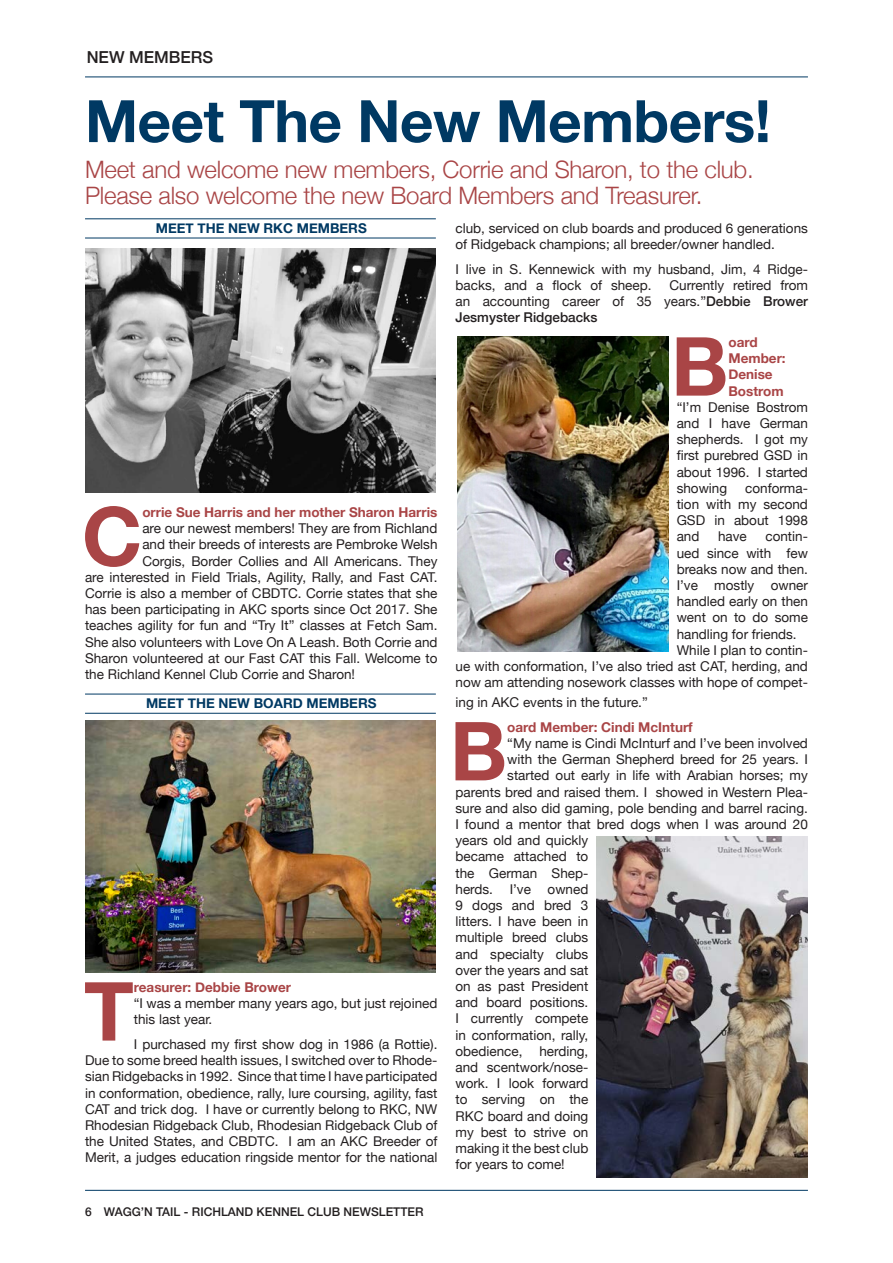
<style>
.page{position:relative;width:893px;height:1263px;background:#fff}
.page>*{position:absolute;margin:0;border:0;box-sizing:border-box;transform-origin:0 0}
.Drop_Cap{font:700 81.6px "Helvetica Neue";color:#a94546}
.Headline{font:700 58.5px "Helvetica Neue";letter-spacing:-.01em;color:#003963}
.Intro{font:300 24px/25.8px "Helvetica Neue";letter-spacing:-.01em;color:#a94546}
.Folio_-_Section_Title{font:500 16.5px "Helvetica Neue";color:#231f20}
.Folio_-_Section_Title-2{font:13.5px/16.2px "Helvetica Neue";color:#231f20;text-align:justify}
.Copy{font:13.5px "Helvetica Neue";color:#231f20}
.Drop_Cap-2{font:13.5px "Helvetica Neue";color:#231f20}
.Drop_Cap-3{font:700 13.5px/16.2px "Helvetica Neue";color:#a94546}
.Copy-2{font:700 13.5px "Helvetica Neue";color:#003963}
.Folio_-_Page_Number{font:500 12px "Helvetica Neue";color:#231f20}
.s1{font-weight:500}
</style>
<div class="page">
<hr style="left:85px;top:1190px;width:723px;height:1px;background:#003963">
<hr style="left:85px;top:77px;width:723px;height:1px;background:#003963">
<img style="left:85px;top:721px;width:351px;height:252px">
<hr style="left:85px;top:238px;width:351px;height:1px;background:#003963">
<hr style="left:85px;top:713px;width:351px;height:1px;background:#003963">
<hr style="left:85px;top:218px;width:351px;height:1px;background:#003963">
<hr style="left:85px;top:694px;width:351px;height:1px;background:#003963">
<img style="left:457px;top:336px;width:211px;height:315px">
<img style="left:85px;top:248px;width:351px;height:244px">
<img style="left:597px;top:837px;width:211px;height:341px">
<p class="Folio_-_Section_Title" style="left:87px;top:44px;width:128px">NEW MEMBERS</p>
<p class="Headline" style="left:85px;top:75px;width:687px">Meet The New Members!</p>
<p class="Intro" style="left:85px;top:155px;width:670px">Meet and welcome new members, Corrie and Sharon, to the club.<br>Please also welcome the new Board Members and Treasurer.</p>
<p class="Copy-2" style="left:156px;top:218px;width:212px">MEET THE NEW RKC MEMBERS</p>
<p class="Drop_Cap" style="left:82px;top:472px;width:62px">C</p>
<p class="Drop_Cap-3" style="left:142px;top:504px;width:297px">orrie Sue Harris and her mother Sharon Harris</p>
<p class="Drop_Cap-2" style="left:142px;top:519px;width:297px">are our newest members! They are from Richland</p>
<p class="Drop_Cap-2" style="left:142px;top:535px;width:297px">and their breeds of interests are Pembroke Welsh</p>
<p class="Drop_Cap-2" style="left:142px;top:551px;width:297px">Corgis, Border Collies and All Americans. They</p>
<p class="Drop_Cap-2" style="left:85px;top:567px;width:354px">are interested in Field Trials, Agility, Rally, and Fast CAT.</p>
<p class="Drop_Cap-2" style="left:85px;top:583px;width:354px">Corrie is also a member of CBDTC. Corrie states that she</p>
<p class="Drop_Cap-2" style="left:85px;top:600px;width:354px">has been participating in AKC sports since Oct 2017. She</p>
<p class="Drop_Cap-2" style="left:85px;top:616px;width:354px">teaches agility for fun and “Try It” classes at Fetch Sam.</p>
<p class="Drop_Cap-2" style="left:85px;top:632px;width:354px">She also volunteers with Love On A Leash. Both Corrie and</p>
<p class="Drop_Cap-2" style="left:85px;top:648px;width:354px">Sharon volunteered at our Fast CAT this Fall. Welcome to</p>
<p class="Drop_Cap-2" style="left:85px;top:664px;width:272px">the Richland Kennel Club Corrie and Sharon!</p>
<p class="Copy-2" style="left:146px;top:693px;width:232px">MEET THE NEW BOARD MEMBERS</p>
<p class="Drop_Cap" style="left:84px;top:947px;width:51px">T</p>
<p class="Drop_Cap-3" style="left:134px;top:979px;width:159px">reasurer: Debbie Brower</p>
<p class="Folio_-_Section_Title-2" style="left:134px;top:996px;width:305px">“I was a member many years ago, but just rejoined this last year.</p>
<p class="Folio_-_Section_Title-2" style="left:85px;top:1037px;width:354px;text-indent:49px">I purchased my first show dog in 1986 (a Rottie).<br>Due to some breed health issues, I switched over to Rhode&shy;sian Ridgebacks in 1992. Since that time I have participated in conformation, obedience, rally, lure coursing, agility, fast CAT and trick dog. I have or currently belong to RKC, NW Rhodesian Ridgeback Club, Rhodesian Ridgeback Club of the United States, and CBDTC. I am an AKC Breeder of Merit, a judges education ringside mentor for the national</p>
<p class="Folio_-_Page_Number" style="left:85px;top:1201px;width:340px">6 WAGG’N TAIL - RICHLAND KENNEL CLUB NEWSLETTER</p>
<p class="Folio_-_Section_Title-2" style="left:455px;top:221px;width:354px">club, serviced on club boards and produced 6 generations of Ridgeback champions; all breeder/owner handled.</p>
<p class="Folio_-_Section_Title-2" style="left:455px;top:262px;width:354px">I live in S. Kennewick with my husband, Jim, 4 Ridge&shy;backs, and a flock of sheep.</p>
<p class="Folio_-_Section_Title-2" style="left:455px;top:278px;width:354px;text-indent:214px">Currently retired from an accounting career of 35 years.”<span class="s1">Debbie Brower Jesmyster Ridgebacks</span></p>
<p class="Drop_Cap" style="left:671px;top:302px;width:59px">B</p>
<p class="Drop_Cap-3" style="left:728px;top:334px;width:59px">oard<br>Member:<br>Denise<br>Bostrom</p>
<p class="Folio_-_Section_Title-2" style="left:677px;top:400px;width:133px">“I’m Denise Bostrom and I have German shepherds. I got my first purebred GSD in about 1996. I started showing</p>
<p class="Folio_-_Section_Title-2" style="left:677px;top:481px;width:133px;text-indent:68px">conforma&shy;tion with my second GSD in about 1998 and</p>
<p class="Folio_-_Section_Title-2" style="left:677px;top:529px;width:133px;text-indent:89px">contin&shy;ued since with few breaks now and then.<br>I’ve mostly owner handled early on then went on to do some handling for friends.</p>
<p class="Folio_-_Section_Title-2" style="left:455px;top:643px;width:354px;text-indent:221px">While I plan to contin&shy;ue with conformation, I’ve also tried ast CAT, herding, and now am attending nosework classes with hope of compet-</p>
<p class="Folio_-_Section_Title-2" style="left:455px;top:695px;width:194px">ing in AKC events in the future.”</p>
<p class="Drop_Cap" style="left:450px;top:687px;width:59px">B</p>
<p class="Drop_Cap-3" style="left:507px;top:719px;width:187px">oard Member: Cindi McInturf</p>
<p class="Folio_-_Section_Title-2" style="left:718px;top:529px;width:30px">have</p>
<p class="Copy" style="left:507px;top:733px;width:302px">“My name is Cindi McInturf and I’ve been involved</p>
<p class="Copy" style="left:507px;top:750px;width:302px">with the German Shepherd breed for 25 years. I</p>
<p class="Copy" style="left:507px;top:766px;width:302px">started out early in life with Arabian horses; my</p>
<p class="Copy" style="left:455px;top:782px;width:354px">parents bred and raised them. I showed in Western Plea-</p>
<p class="Copy" style="left:455px;top:798px;width:354px">sure and also did gaming, pole bending and barrel racing.</p>
<p class="Copy" style="left:455px;top:814px;width:354px">I found a mentor that bred dogs when I was around 20</p>
<p class="Copy" style="left:455px;top:831px;width:134px">years old and quickly</p>
<p class="Copy" style="left:455px;top:847px;width:134px">became attached to</p>
<p class="Copy" style="left:455px;top:863px;width:134px">the German Shep-</p>
<p class="Copy" style="left:455px;top:879px;width:134px">herds. I’ve owned</p>
<p class="Copy" style="left:455px;top:895px;width:134px">9 dogs and bred 3</p>
<p class="Copy" style="left:455px;top:912px;width:134px">litters. I have been in</p>
<p class="Copy" style="left:455px;top:928px;width:134px">multiple breed clubs</p>
<p class="Copy" style="left:455px;top:944px;width:134px">and specialty clubs</p>
<p class="Copy" style="left:455px;top:960px;width:134px">over the years and sat</p>
<p class="Copy" style="left:455px;top:976px;width:134px">on as past President</p>
<p class="Copy" style="left:455px;top:993px;width:134px">and board positions.</p>
<p class="Copy" style="left:455px;top:1009px;width:134px">I currently compete</p>
<p class="Copy" style="left:455px;top:1025px;width:134px">in conformation, rally,</p>
<p class="Copy" style="left:455px;top:1041px;width:134px">obedience, herding,</p>
<p class="Copy" style="left:455px;top:1057px;width:134px">and scentwork/nose-</p>
<p class="Copy" style="left:455px;top:1074px;width:134px">work. I look forward</p>
<p class="Copy" style="left:455px;top:1090px;width:134px">to serving on the</p>
<p class="Copy" style="left:455px;top:1106px;width:134px">RKC board and doing</p>
<p class="Copy" style="left:455px;top:1122px;width:134px">my best to strive on</p>
<p class="Copy" style="left:455px;top:1138px;width:134px">making it the best club</p>
<p class="Copy" style="left:455px;top:1155px;width:111px">for years to come!</p>
</div>
